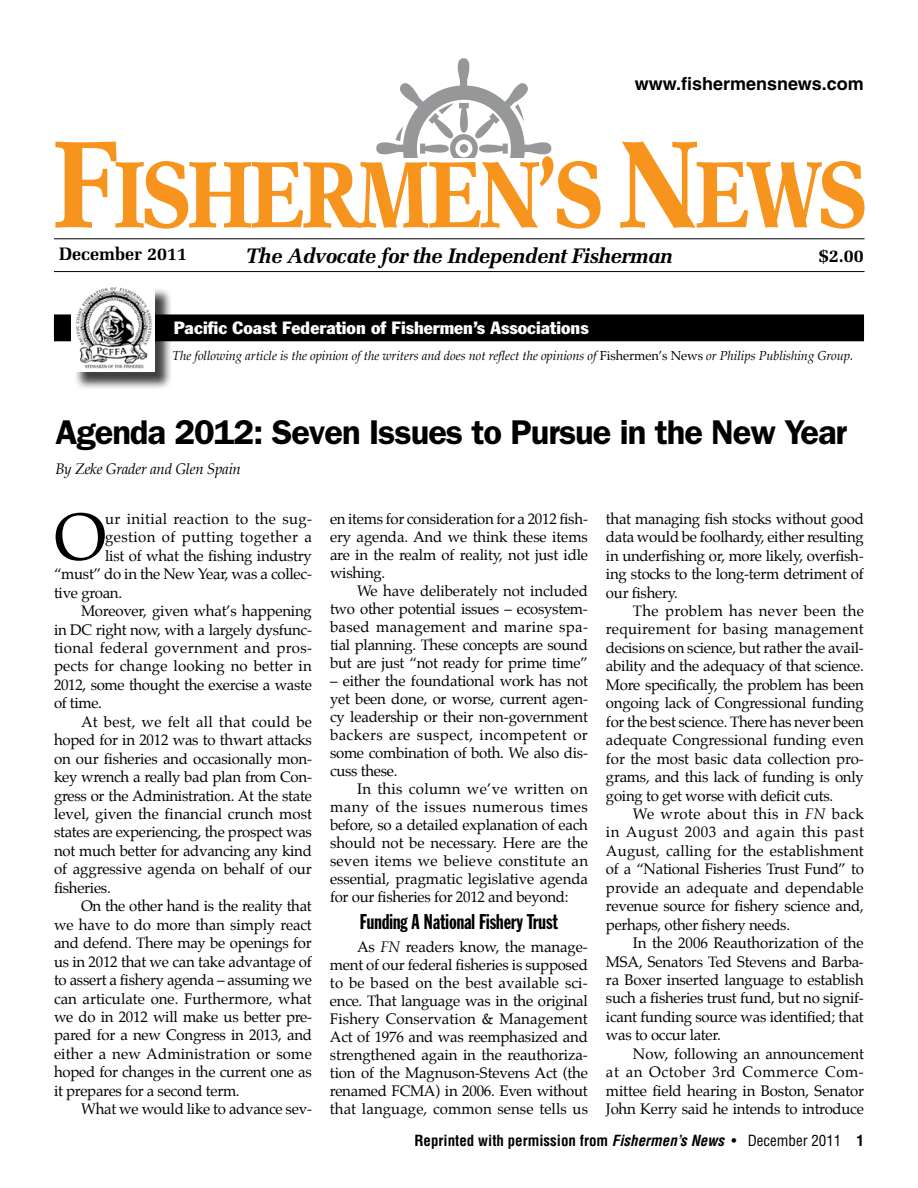
<style>
.page{position:relative;width:918px;height:1188px;background:#fff}
.page>*{position:absolute;margin:0;border:0;box-sizing:border-box;transform-origin:0 0}
.t1{font:66.6px "Palatino";color:#000}
.t2{font:600 34.5px "Franklin Gothic";letter-spacing:-.03em;color:#000}
.t3{font:italic 700 21px "Melior";letter-spacing:-.03em;color:#000}
.t4{font:21px "Franklin Gothic Extra Cond";color:#000}
.t5{font:700 18px "Helvetica";color:#000}
.t6{font:700 18px "Melior";color:#000}
.t7{font:condensed 17.55px "Franklin Gothic";color:#fff;scale:1.12 1}
.t8{font:15px/18.5px "Palatino";letter-spacing:-.015em;color:#000;text-align:justify}
.t9{font:15px "Palatino";letter-spacing:.01em;color:#000}
.t10{font:15px "Palatino";letter-spacing:.02em;color:#000}
.t11{font:700 condensed 15px "Helvetica";color:#000}
.t12{font:15px "Palatino";letter-spacing:.015em;color:#000}
.t13{font:15px "Palatino";letter-spacing:.025em;color:#000}
.t14{font:italic 15px "Palatino";letter-spacing:-.02em;color:#000}
.t15{font:italic 12.75px "Palatino";letter-spacing:-.005em;color:#000}
.s1{font-style:normal}
.s2{font-style:italic}
.s3{font-weight:400}
</style>
<div class="page">
<div style="left:54px;top:315px;width:810px;height:26px;background:#000"></div>
<div style="left:54px;top:314px;width:810px;height:27px;border:1px solid #000"></div>
<div style="left:73px;top:287px;width:99px;height:103px;background:#000;opacity:.75"></div>
<img style="left:72px;top:287px;width:82px;height:85px">
<hr style="left:54px;top:238px;width:811px;height:1px;background:#000">
<hr style="left:54px;top:271px;width:811px;height:1px;background:#000">
<svg style="left:620px;top:142px;width:245px;height:87px"></svg>
<svg style="left:55px;top:58px;width:546px;height:171px"></svg>
<p class="t5" style="left:635px;top:73px;width:231px">www.fishermensnews.com</p>
<p class="t6" style="left:59px;top:242px;width:130px">December 2011</p>
<h3 class="t3" style="left:246px;top:243px;width:429px">The Advocate for the Independent Fisherman</h3>
<p class="t6" style="left:819px;top:245px;width:47px">$2.00</p>
<p class="t7" style="left:174px;top:317px;width:372px">Pacific Coast Federation of Fishermen’s Associations</p>
<p class="t15" style="left:172px;top:346px;width:682px">The following article is the opinion of the writers and does not reflect the opinions of <span class="s1">Fishermen’s News</span> or Philips Publishing Group.</p>
<h2 class="t2" style="left:55px;top:412px;width:793px">Agenda 2012: Seven Issues to Pursue in the New Year</h2>
<p class="t14" style="left:55px;top:457px;width:187px">By Zeke Grader and Glen Spain</p>
<h1 class="t1" style="left:54px;top:482px;width:54px">O</h1>
<p class="t10" style="left:105px;top:506px;width:208px">ur initial reaction to the sug-</p>
<p class="t13" style="left:105px;top:525px;width:208px">gestion of putting together a</p>
<p class="t8" style="left:105px;top:546px;width:208px">list of what the fishing industry</p>
<p class="t8" style="left:54px;top:565px;width:260px">“must” do in the New Year, was a collec-</p>
<p class="t8" style="left:54px;top:583px;width:70px">tive groan.</p>
<p class="t8" style="left:81px;top:602px;width:232px">Moreover, given what’s happening</p>
<p class="t8" style="left:54px;top:620px;width:259px">in DC right now, with a largely dysfunc-</p>
<p class="t10" style="left:54px;top:635px;width:259px">tional federal government and pros-</p>
<p class="t9" style="left:54px;top:654px;width:259px">pects for change looking no better in</p>
<p class="t8" style="left:54px;top:675px;width:259px">2012, some thought the exercise a waste</p>
<p class="t8" style="left:54px;top:694px;width:49px">of time.</p>
<p class="t12" style="left:81px;top:709px;width:233px">At best, we felt all that could be</p>
<p class="t8" style="left:54px;top:731px;width:259px">hoped for in 2012 was to thwart attacks</p>
<p class="t8" style="left:54px;top:749px;width:259px">on our fisheries and occasionally mon-</p>
<p class="t8" style="left:54px;top:768px;width:259px">key wrench a really bad plan from Con-</p>
<p class="t8" style="left:54px;top:786px;width:259px">gress or the Administration. At the state</p>
<p class="t8" style="left:54px;top:805px;width:259px">level, given the financial crunch most</p>
<p class="t8" style="left:54px;top:823px;width:259px">states are experiencing, the prospect was</p>
<p class="t8" style="left:54px;top:842px;width:259px">not much better for advancing any kind</p>
<p class="t8" style="left:54px;top:860px;width:259px">of aggressive agenda on behalf of our</p>
<p class="t8" style="left:54px;top:878px;width:58px">fisheries.</p>
<p class="t8" style="left:81px;top:897px;width:232px">On the other hand is the reality that</p>
<p class="t8" style="left:54px;top:915px;width:259px">we have to do more than simply react</p>
<p class="t8" style="left:54px;top:934px;width:259px">and defend. There may be openings for</p>
<p class="t8" style="left:54px;top:952px;width:259px">us in 2012 that we can take advantage of</p>
<p class="t8" style="left:54px;top:971px;width:259px">to assert a fishery agenda – assuming we</p>
<p class="t8" style="left:54px;top:989px;width:259px">can articulate one. Furthermore, what</p>
<p class="t8" style="left:54px;top:1008px;width:259px">we do in 2012 will make us better pre-</p>
<p class="t8" style="left:54px;top:1026px;width:259px">pared for a new Congress in 2013, and</p>
<p class="t9" style="left:54px;top:1041px;width:259px">either a new Administration or some</p>
<p class="t8" style="left:54px;top:1063px;width:259px">hoped for changes in the current one as</p>
<p class="t8" style="left:54px;top:1081px;width:187px">it prepares for a second term.</p>
<p class="t8" style="left:81px;top:1100px;width:232px">What we would like to advance sev-</p>
<p class="t8" style="left:330px;top:509px;width:260px;line-height:18px">en items for consideration for a 2012 fish&shy;ery agenda. And we think these items are in the realm of reality, not just idle wishing.</p>
<p class="t8" style="left:330px;top:581px;width:260px;line-height:18px;text-indent:27px">We have deliberately not included two other potential issues – ecosystem&shy;based management and marine spa&shy;tial planning. These concepts are sound but are just “not ready for prime time”</p>
<p class="t8" style="left:330px;top:671px;width:260px;line-height:18px">– either the foundational work has not yet been done, or worse, current agen&shy;cy leadership or their non-government backers are suspect, incompetent or some combination of both. We also dis&shy;cuss these.</p>
<p class="t8" style="left:330px;top:779px;width:260px;line-height:18px;text-indent:27px">In this column we’ve written on many of the issues numerous times before, so a detailed explanation of each should not be necessary. Here are the seven items we believe constitute an essential, pragmatic legislative agenda for our fisheries for 2012 and beyond:</p>
<h3 class="t4" style="left:360px;top:910px;width:200px">Funding A National Fishery Trust</h3>
<p class="t8" style="left:330px;top:938px;width:260px;line-height:18px;text-indent:27px">As <span class="s2">FN</span> readers know, the manage&shy;ment of our federal fisheries is supposed to be based on the best available sci&shy;ence. That language was in the original Fishery Conservation &amp; Management Act of 1976 and was reemphasized and strengthened again in the reauthoriza&shy;tion of the Magnuson-Stevens Act (the renamed FCMA) in 2006. Even without that language, common sense tells us</p>
<p class="t8" style="left:606px;top:509px;width:260px">that managing fish stocks without good data would be foolhardy, either resulting in underfishing or, more likely, overfish&shy;ing stocks to the long-term detriment of our fishery.</p>
<p class="t8" style="left:606px;top:602px;width:260px;text-indent:27px">The problem has never been the requirement for basing management decisions on science, but rather the avail&shy;ability and the adequacy of that science.<br>More specifically, the problem has been ongoing lack of Congressional funding for the best science. There has never been adequate Congressional funding even for the most basic data collection pro&shy;grams, and this lack of funding is only going to get worse with deficit cuts.</p>
<p class="t8" style="left:606px;top:805px;width:259px;text-indent:27px">We wrote about this in <span class="s2">FN</span> back in August 2003 and again this past August, calling for the establishment of a “National Fisheries Trust Fund” to provide an adequate and dependable revenue source for fishery science and, perhaps, other fishery needs.</p>
<p class="t8" style="left:606px;top:934px;width:260px;text-indent:27px">In the 2006 Reauthorization of the MSA, Senators Ted Stevens and Barba&shy;ra Boxer inserted language to establish such a fisheries trust fund, but no signif&shy;icant funding source was identified; that was to occur later.</p>
<p class="t8" style="left:606px;top:1044px;width:260px;text-indent:27px">Now, following an announcement at an October 3rd Commerce Com&shy;mittee field hearing in Boston, Senator John Kerry said he intends to introduce</p>
<p class="t11" style="left:414px;top:1132px;width:451px">Reprinted with permission from <span class="s2">Fishermen’s News</span> <span class="s3">• December 2011</span> 1</p>
</div>
